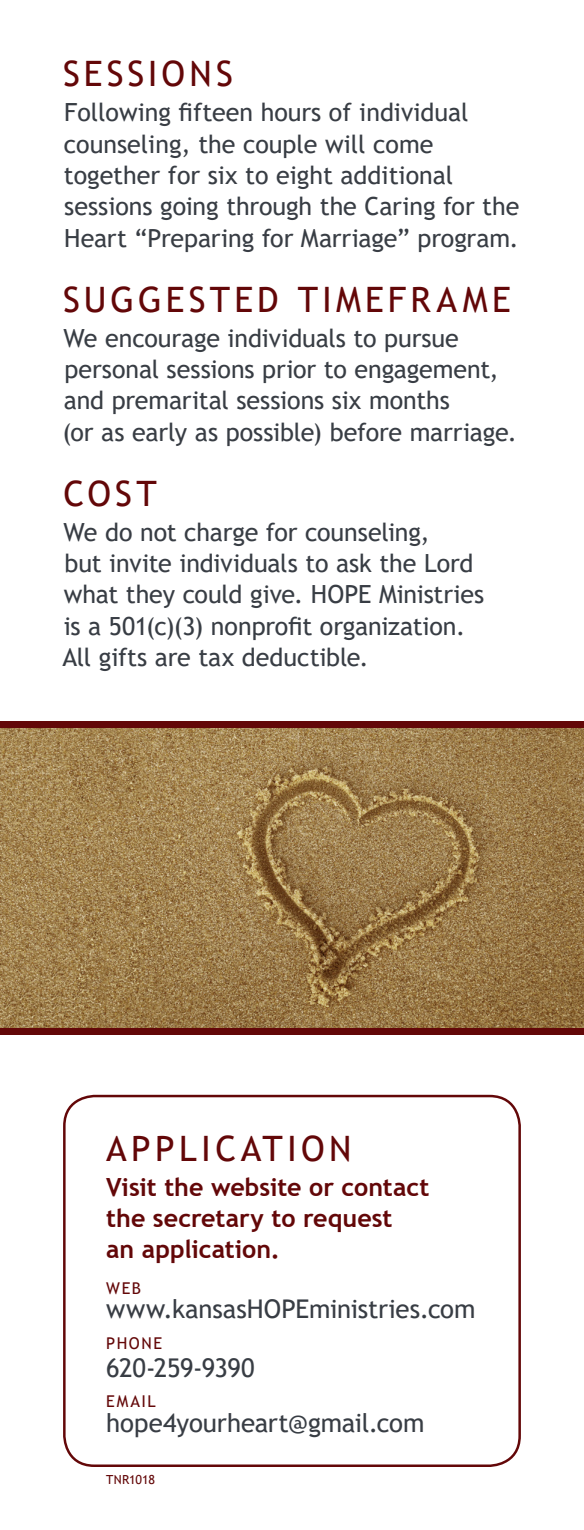
<style>
.page{position:relative;width:584px;height:1530px;background:#fff}
.page>*{position:absolute;margin:0;border:0;box-sizing:border-box;transform-origin:0 0}
.t1{font:35px "Trebuchet MS";letter-spacing:.12em;color:#630708}
.t2{font:25.75px "Trebuchet MS";letter-spacing:-.01em;color:#383d44}
.Body_Copy{font:25px/31.2px "Trebuchet MS";color:#383d44}
.t3{font:700 25px/31.2px "Trebuchet MS";color:#630708}
.t4{font:16.25px "Trebuchet MS";letter-spacing:.095em;color:#630708}
.t5{font:12.5px "Trebuchet MS";letter-spacing:-.005em;color:#630708}
</style>
<div class="page">
<div style="left:63px;top:1095px;width:457px;height:372px;border:2px solid #630708;border-radius:30px"></div>
<img style="left:0;top:728px;width:583px;height:300px">
<div style="left:0;top:1028px;width:583px;height:7px;background:#630708"></div>
<div style="left:0;top:721px;width:583px;height:7px;background:#630708"></div>
<p class="t1" style="left:63px;top:52px;width:171px">SESSIONS</p>
<p class="Body_Copy" style="left:64px;top:97px;width:457px">Following fifteen hours of individual counseling, the couple will come together for six to eight additional sessions going through the Caring for the Heart “Preparing for Marriage” program.</p>
<p class="t1" style="left:63px;top:277px;width:449px">SUGGESTED TIMEFRAME</p>
<p class="Body_Copy" style="left:62px;top:322px;width:455px">We encourage individuals to pursue personal sessions prior to engagement, and premarital sessions six months<br>(or as early as possible) before marriage.</p>
<p class="t1" style="left:63px;top:471px;width:95px">COST</p>
<p class="Body_Copy" style="left:62px;top:516px;width:423px">We do not charge for counseling,<br>but invite individuals to ask the Lord what they could give. HOPE Ministries is a 501(c)(3) nonprofit organization.<br>All gifts are tax deductible.</p>
<p class="t1" style="left:106px;top:1126px;width:247px">APPLICATION</p>
<p class="t3" style="left:106px;top:1171px;width:324px">Visit the website or contact the secretary to request<br>an application.</p>
<p class="t4" style="left:106px;top:1278px;width:36px">WEB</p>
<p class="t2" style="left:106px;top:1292px;width:370px">www.kansasHOPEministries.com</p>
<p class="t4" style="left:106px;top:1333px;width:57px">PHONE</p>
<p class="t2" style="left:106px;top:1352px;width:150px">620-259-9390</p>
<p class="t4" style="left:106px;top:1391px;width:51px">EMAIL</p>
<p class="t2" style="left:106px;top:1406px;width:319px">hope4yourheart@gmail.com</p>
<p class="t5" style="left:106px;top:1471px;width:50px">TNR1018</p>
</div>
